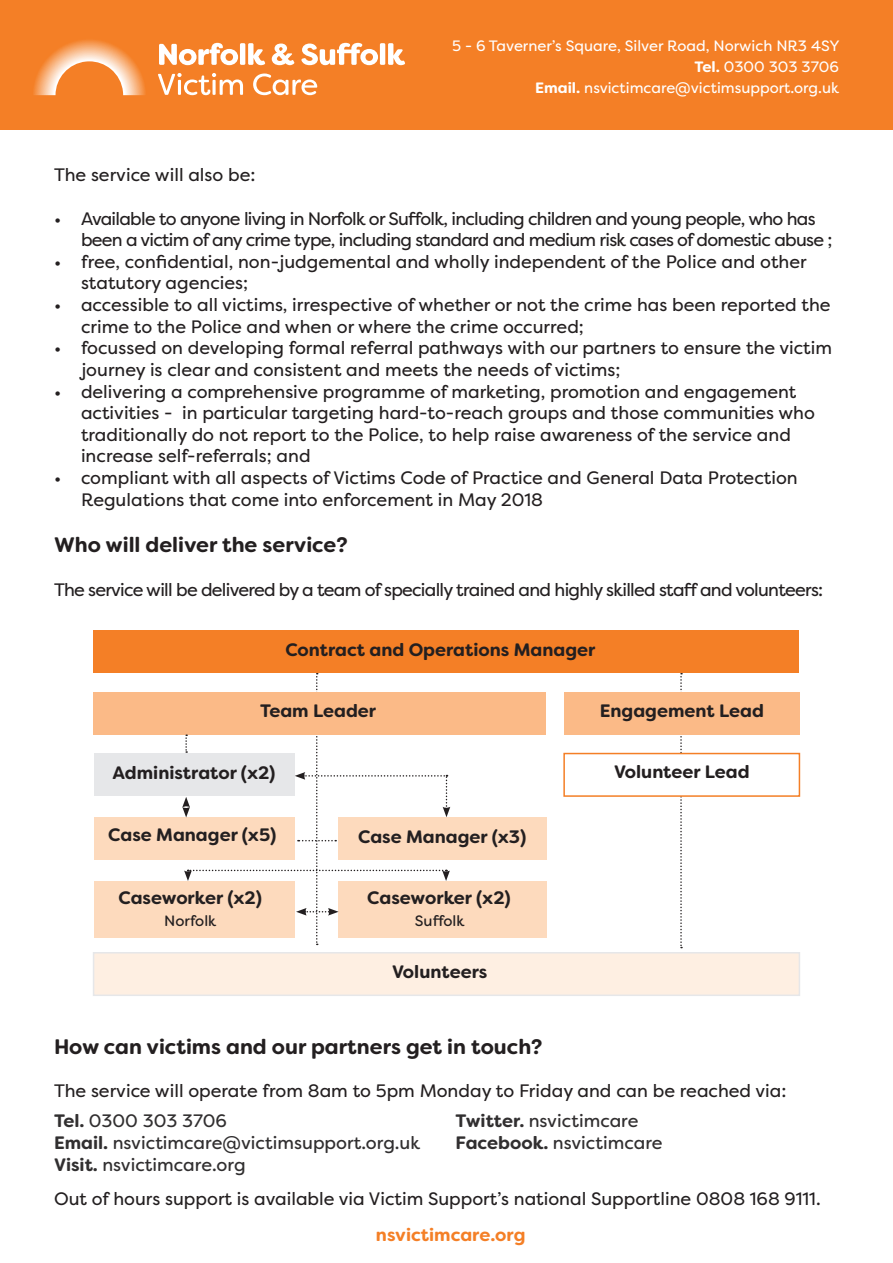
<style>
.page{position:relative;width:893px;height:1263px;background:#fff}
.page>*{position:absolute;margin:0;border:0;box-sizing:border-box;transform-origin:0 0}
.t1{font:700 21px "Filson Soft";color:#231f20}
.t2{font:18px/21.6px "Filson Pro";color:#231f20}
.t3{font:18px/21.6px "Filson Pro";letter-spacing:-.04em;color:#231f20}
.t4{font:700 18px "Filson Soft";color:#231f20}
.t5{font:18px "Filson Soft";color:#312f30}
.t6{font:700 18px "Filson Soft";color:#f47f26}
.t7{font:15px/21px "Filson Pro";color:#fff;text-align:right}
.t8{font:15px "Filson Soft";color:#231f20}
.s1{font-family:"Filson Soft";font-weight:700}
.s2{font-weight:700}
</style>
<div class="page">
<svg style="left:680px;top:673px;width:2px;height:275px"></svg>
<div style="left:0;top:0;width:893px;height:130px;background:#f47f26"></div>
<svg style="left:159px;top:43px;width:79px;height:22px"></svg>
<div style="left:240px;top:43px;width:5px;height:22px;background:#fff;border-radius:2px"></div>
<svg style="left:248px;top:43px;width:17px;height:22px"></svg>
<svg style="left:272px;top:44px;width:22px;height:21px"></svg>
<svg style="left:301px;top:43px;width:77px;height:22px"></svg>
<div style="left:380px;top:43px;width:5px;height:22px;background:#fff;border-radius:2px"></div>
<svg style="left:388px;top:43px;width:17px;height:22px"></svg>
<svg style="left:158px;top:73px;width:85px;height:22px"></svg>
<svg style="left:253px;top:74px;width:64px;height:21px"></svg>
<svg style="left:33px;top:40px;width:112px;height:55px"></svg>
<div style="left:94px;top:630px;width:705px;height:43px;background:#f47f26"></div>
<div style="left:93px;top:952px;width:707px;height:44px;background:#feefe2;border:2px solid #e6e7e9"></div>
<div style="left:94px;top:692px;width:452px;height:42px;background:#fbba87"></div>
<div style="left:564px;top:692px;width:235px;height:42px;background:#fbba87"></div>
<div style="left:563px;top:753px;width:237px;height:44px;background:#fff;border:2px solid #f47f26"></div>
<div style="left:94px;top:817px;width:200px;height:43px;background:#fddabd"></div>
<div style="left:338px;top:817px;width:208px;height:43px;background:#fddabd"></div>
<div style="left:94px;top:881px;width:200px;height:56px;background:#fddabd"></div>
<div style="left:338px;top:881px;width:208px;height:56px;background:#fddabd"></div>
<div style="left:94px;top:753px;width:200px;height:43px;background:#e6e7e9"></div>
<svg style="left:182px;top:673px;width:268px;height:272px"></svg>
<p class="t7" style="left:452px;top:35px;width:389px">5 - 6 Taverner’s Square, Silver Road, Norwich NR3 4SY</p>
<p class="t7" style="left:535px;top:56px;width:306px"><span class="s1">Tel.</span> 0300 303 3706<br><span class="s1">Email.</span> nsvictimcare@victimsupport.org.uk</p>
<p class="t2" style="left:54px;top:164px;width:203px">The service will also be:</p>
<p class="t3" style="left:81px;top:207px;width:753px;text-indent:-27px">• Available to anyone living in Norfolk or Suffolk, including children and young people, who has been a victim of any crime type, including standard and medium risk cases of domestic abuse ;</p>
<p class="t2" style="left:81px;top:251px;width:727px;text-indent:-27px">• free, confidential, non-judgemental and wholly independent of the Police and other statutory agencies;</p>
<p class="t2" style="left:81px;top:294px;width:751px;text-indent:-27px">• accessible to all victims, irrespective of whether or not the crime has been reported the crime to the Police and when or where the crime occurred;</p>
<p class="t2" style="left:81px;top:337px;width:753px;text-indent:-27px">• focussed on developing formal referral pathways with our partners to ensure the victim journey is clear and consistent and meets the needs of victims;</p>
<p class="t2" style="left:81px;top:380px;width:735px;text-indent:-27px">• delivering a comprehensive programme of marketing, promotion and engagement activities - in particular targeting hard-to-reach groups and those communities who traditionally do not report to the Police, to help raise awareness of the service and increase self-referrals; and</p>
<p class="t2" style="left:81px;top:467px;width:718px;text-indent:-27px">• compliant with all aspects of Victims Code of Practice and General Data Protection<br>Regulations that come into enforcement in May 2018</p>
<p class="t1" style="left:54px;top:531px;width:295px">Who will deliver the service?</p>
<p class="t3" style="left:54px;top:578px;width:771px">The service will be delivered by a team of specially trained and highly skilled staff and volunteers:</p>
<p class="t4" style="left:285px;top:638px;width:312px">Contract and Operations Manager</p>
<p class="t4" style="left:260px;top:699px;width:118px">Team Leader</p>
<p class="t4" style="left:600px;top:699px;width:166px">Engagement Lead</p>
<p class="t4" style="left:113px;top:761px;width:164px">Administrator (x2)</p>
<p class="t4" style="left:614px;top:760px;width:137px">Volunteer Lead</p>
<p class="t4" style="left:108px;top:823px;width:170px">Case Manager (x5)</p>
<p class="t4" style="left:358px;top:825px;width:170px">Case Manager (x3)</p>
<p class="t4" style="left:119px;top:886px;width:145px">Caseworker (x2)</p>
<p class="t4" style="left:367px;top:886px;width:145px">Caseworker (x2)</p>
<p class="t8" style="left:164px;top:911px;width:54px">Norfolk</p>
<p class="t8" style="left:415px;top:911px;width:51px">Suffolk</p>
<p class="t4" style="left:392px;top:960px;width:97px">Volunteers</p>
<p class="t1" style="left:54px;top:1033px;width:490px">How can victims and our partners get in touch?</p>
<p class="t2" style="left:54px;top:1080px;width:734px">The service will operate from 8am to 5pm Monday to Friday and can be reached via:</p>
<p class="t5" style="left:54px;top:1109px;width:175px"><span class="s2">Tel.</span> 0300 303 3706</p>
<p class="t5" style="left:54px;top:1131px;width:368px"><span class="s2">Email.</span> nsvictimcare@victimsupport.org.uk</p>
<p class="t5" style="left:54px;top:1153px;width:193px"><span class="s2">Visit.</span> nsvictimcare.org</p>
<p class="t5" style="left:455px;top:1109px;width:185px"><span class="s2">Twitter.</span> nsvictimcare</p>
<p class="t5" style="left:455px;top:1131px;width:209px"><span class="s2">Facebook.</span> nsvictimcare</p>
<p class="t2" style="left:54px;top:1188px;width:768px">Out of hours support is available via Victim Support’s national Supportline 0808 168 9111.</p>
<p class="t6" style="left:376px;top:1223px;width:151px">nsvictimcare.org</p>
</div>
